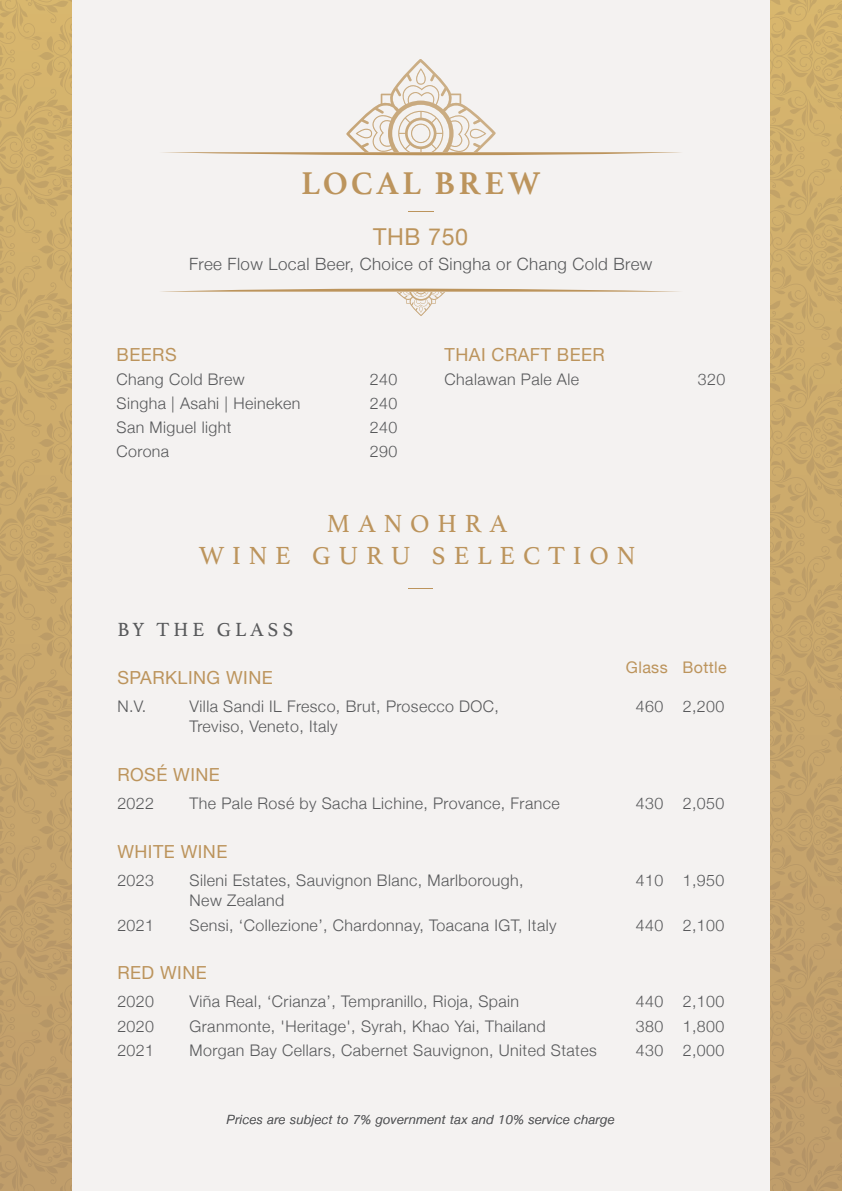
<style>
.page{position:relative;width:842px;height:1191px;background:#fff}
.page>*{position:absolute;margin:0;border:0;box-sizing:border-box;transform-origin:0 0}
.t1{font:700 33px "Athelas";letter-spacing:.1em;color:#bc945c}
.t2{font:26px/32px "Athelas";letter-spacing:.3em;color:#bc945c;text-align:center}
.t3{font:23.2px "Helvetica Neue";letter-spacing:.025em;color:#bc945c}
.t4{font:20px "Athelas";letter-spacing:.2em;color:#58595b}
.t5{font:18px "Helvetica Neue";letter-spacing:.025em;color:#bc945c}
.t6{font:300 17px "Helvetica Neue";letter-spacing:.025em;color:#58595b}
.t7{font:300 16px "Helvetica Neue";letter-spacing:.025em;color:#58595b}
.t8{font:16px "Helvetica Neue";letter-spacing:.025em;color:#bc945c}
.t9{font:italic 300 12.6px "Helvetica Neue";letter-spacing:.04em;color:#595a5c}
</style>
<div class="page">
<div style="left:0;top:0;width:842px;height:1191px;background:linear-gradient(to bottom,#d2b16c,#bc9a6a)"></div>
<div style="left:72px;top:0;width:698px;height:1191px;background:#f4f2f1"></div>
<svg style="left:409px;top:588px;width:24px;height:1px"></svg>
<svg style="left:161px;top:288px;width:519px;height:28px"></svg>
<svg style="left:163px;top:59px;width:518px;height:153px"></svg>
<h1 class="t1" style="left:301px;top:156px;width:241px">LOCAL BREW</h1>
<h3 class="t3" style="left:373px;top:220px;width:96px">THB 750</h3>
<p class="t6" style="left:189px;top:250px;width:465px">Free Flow Local Beer, Choice of Singha or Chang Cold Brew</p>
<p class="t5" style="left:117px;top:341px;width:62px">BEERS</p>
<p class="t7" style="left:117px;top:366px;width:130px">Chang Cold Brew</p>
<p class="t7" style="left:370px;top:366px;width:29px">240</p>
<p class="t7" style="left:117px;top:390px;width:185px">Singha | Asahi | Heineken</p>
<p class="t7" style="left:370px;top:390px;width:29px">240</p>
<p class="t7" style="left:117px;top:414px;width:116px">San Miguel light</p>
<p class="t7" style="left:370px;top:414px;width:29px">240</p>
<p class="t7" style="left:117px;top:438px;width:54px">Corona</p>
<p class="t7" style="left:370px;top:438px;width:29px">290</p>
<p class="t5" style="left:445px;top:341px;width:162px">THAI CRAFT BEER</p>
<p class="t7" style="left:445px;top:366px;width:136px">Chalawan Pale Ale</p>
<p class="t7" style="left:698px;top:366px;width:29px">320</p>
<h2 class="t2" style="left:199px;top:506px;width:438px">MANOHRA<br>WINE GURU SELECTION</h2>
<p class="t4" style="left:117px;top:613px;width:178px">BY THE GLASS</p>
<p class="t5" style="left:117px;top:665px;width:157px">SPARKLING WINE</p>
<p class="t7" style="left:117px;top:694px;width:30px">N.V.</p>
<p class="t7" style="left:190px;top:694px;width:311px">Villa Sandi IL Fresco, Brut, Prosecco DOC,</p>
<p class="t7" style="left:636px;top:694px;width:90px">460 2,200</p>
<p class="t7" style="left:190px;top:714px;width:150px">Treviso, Veneto, Italy</p>
<p class="t5" style="left:117px;top:762px;width:104px">ROSÉ WINE</p>
<p class="t7" style="left:117px;top:790px;width:38px">2022</p>
<p class="t7" style="left:190px;top:790px;width:372px">The Pale Rosé by Sacha Lichine, Provance, France</p>
<p class="t7" style="left:636px;top:790px;width:90px">430 2,050</p>
<p class="t5" style="left:117px;top:838px;width:112px">WHITE WINE</p>
<p class="t7" style="left:117px;top:867px;width:38px">2023</p>
<p class="t7" style="left:190px;top:867px;width:335px">Sileni Estates, Sauvignon Blanc, Marlborough,</p>
<p class="t7" style="left:636px;top:867px;width:90px">410 1,950</p>
<p class="t7" style="left:190px;top:887px;width:96px">New Zealand</p>
<p class="t7" style="left:117px;top:912px;width:38px">2021</p>
<p class="t7" style="left:190px;top:912px;width:368px">Sensi, ‘Collezione’, Chardonnay, Toacana IGT, Italy</p>
<p class="t7" style="left:636px;top:912px;width:90px">440 2,100</p>
<p class="t5" style="left:117px;top:960px;width:91px">RED WINE</p>
<p class="t7" style="left:117px;top:988px;width:38px">2020</p>
<p class="t7" style="left:190px;top:988px;width:331px">Viña Real, ‘Crianza’, Tempranillo, Rioja, Spain</p>
<p class="t7" style="left:636px;top:988px;width:90px">440 2,100</p>
<p class="t7" style="left:117px;top:1013px;width:38px">2020</p>
<p class="t7" style="left:190px;top:1013px;width:358px">Granmonte, 'Heritage', Syrah, Khao Yai, Thailand</p>
<p class="t7" style="left:636px;top:1013px;width:90px">380 1,800</p>
<p class="t7" style="left:117px;top:1037px;width:38px">2021</p>
<p class="t7" style="left:190px;top:1037px;width:409px">Morgan Bay Cellars, Cabernet Sauvignon, United States</p>
<p class="t7" style="left:636px;top:1037px;width:90px">430 2,000</p>
<p class="t8" style="left:626px;top:656px;width:102px">Glass Bottle</p>
<p class="t9" style="left:227px;top:1109px;width:389px">Prices are subject to 7% government tax and 10% service charge</p>
</div>
